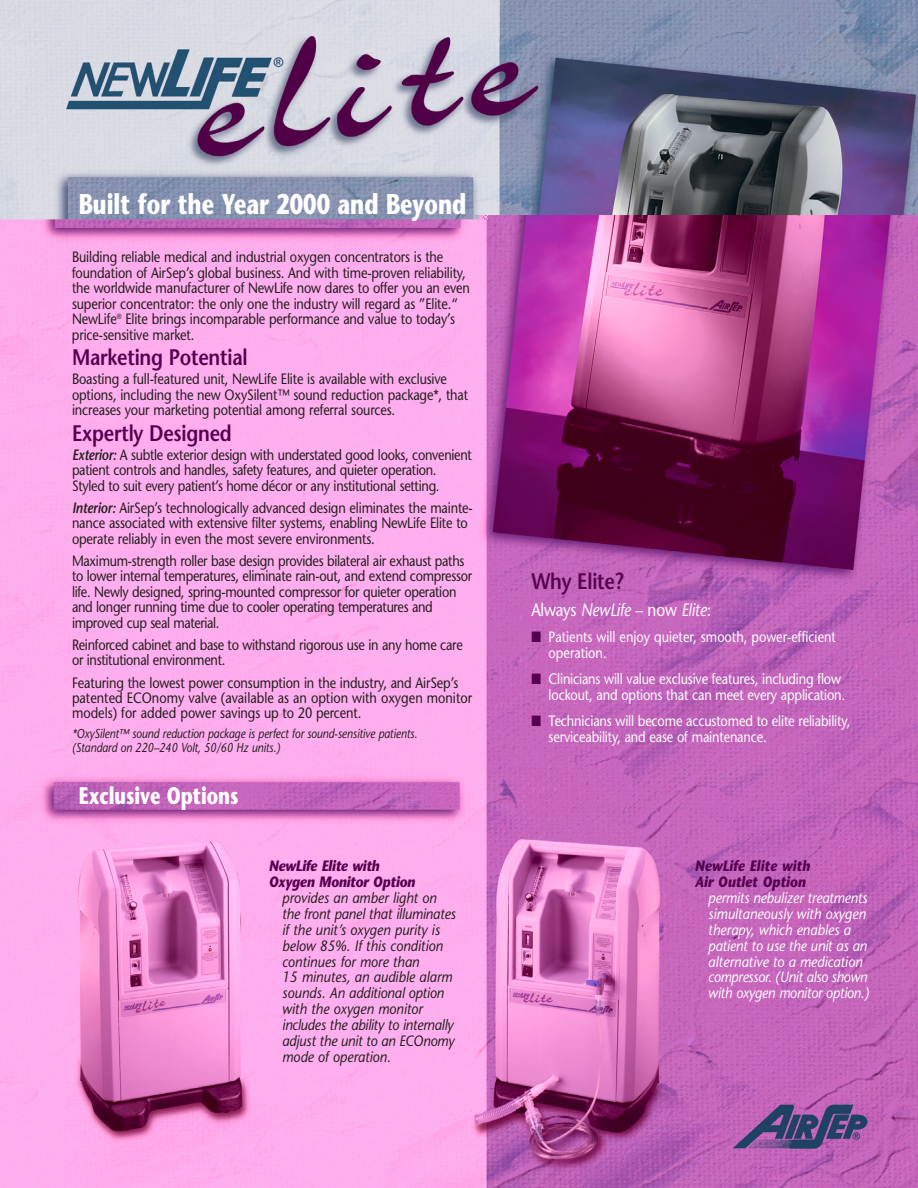
<style>
.page{position:relative;width:918px;height:1188px;background:#fff}
.page>*{position:absolute;margin:0;border:0;box-sizing:border-box;transform-origin:0 0}
.t1{font:700 28.5px "Stone Sans";color:#fff;scale:.75 1}
.t2{font:700 24px "Stone Sans";color:#fff;scale:.75 1}
.t3{font:600 22.5px "Stone Sans";letter-spacing:-.01em;color:#55004e;scale:.85 1}
.t4{font:italic 18px "Stone Sans";letter-spacing:-.01em;color:#fff;scale:.85 1}
.t5{font:15px/15.5px "Stone Sans";letter-spacing:-.01em;color:#231f1f;scale:.85 1}
.t6{font:italic 15px/15.9px "Stone Sans";color:#231f1f;scale:.9 1}
.t7{font:15px/15.9px "Stone Sans";letter-spacing:-.01em;color:#fff;scale:.85 1}
.t8{font:italic 15px/15.9px "Stone Sans";letter-spacing:-.01em;color:#fff;scale:.9 1}
.t9{font:italic 700 15px/15.9px "Stone Sans";letter-spacing:-.02em;color:#55004e;scale:.9 1}
.t10{font:italic 700 15px/15.9px "Stone Sans";color:#55004e;scale:.9 1}
.t11{font:italic 12.9px/13.5px "Stone Sans";letter-spacing:-.01em;color:#231f1f;scale:.85 1}
.s1{font-weight:600;font-style:italic}
.s2{font-style:normal}
.s3{color:#55004e}
</style>
<div class="page">
<img style="left:0;top:0;width:918px;height:1188px">
<img style="left:730px;top:1101px;width:140px;height:50px">
<h1 class="t1" style="left:79px;top:193px;width:518px">Built for the Year 2000 and Beyond</h1>
<p class="t5" style="left:72px;top:251px;width:470px">Building reliable medical and industrial oxygen concentrators is the foundation of AirSep’s global business. And with time-proven reliability, the worldwide manufacturer of NewLife now dares to offer you an even superior concentrator: the only one the industry will regard as ”Elite.“ NewLife<sup>®</sup> Elite brings incomparable performance and value to today’s price-sensitive market.</p>
<h3 class="t3" style="left:72px;top:349px;width:208px">Marketing Potential</h3>
<p class="t5" style="left:72px;top:373px;width:468px">Boasting a full-featured unit, NewLife Elite is available with exclusive options, including the new OxySilent™ sound reduction package*, that increases your marketing potential among referral sources.</p>
<h3 class="t3" style="left:72px;top:425px;width:190px">Expertly Designed</h3>
<p class="t5" style="left:72px;top:449px;width:472px"><span class="s1">Exterior:</span> A subtle exterior design with understated good looks, convenient patient controls and handles, safety features, and quieter operation.<br>Styled to suit every patient’s home décor or any institutional setting.</p>
<p class="t5" style="left:72px;top:502px;width:473px"><span class="s1">Interior:</span> AirSep’s technologically advanced design eliminates the mainte&shy;nance associated with extensive filter systems, enabling NewLife Elite to operate reliably in even the most severe environments.</p>
<p class="t5" style="left:72px;top:555px;width:472px">Maximum-strength roller base design provides bilateral air exhaust paths to lower internal temperatures, eliminate rain-out, and extend compressor life. Newly designed, spring-mounted compressor for quieter operation and longer running time due to cooler operating temperatures and improved cup seal material.</p>
<p class="t5" style="left:72px;top:639px;width:461px">Reinforced cabinet and base to withstand rigorous use in any home care or institutional environment.</p>
<p class="t5" style="left:72px;top:676px;width:472px">Featuring the lowest power consumption in the industry, and AirSep’s patented ECOnomy valve (available as an option with oxygen monitor models) for added power savings up to 20 percent.</p>
<p class="t11" style="left:72px;top:729px;width:408px">*OxySilent™ sound reduction package is perfect for sound-sensitive patients. (Standard on 220–240 Volt, 50/60 Hz units.)</p>
<h2 class="t2" style="left:79px;top:786px;width:215px">Exclusive Options</h2>
<p class="t9" style="left:269px;top:860px;width:164px">NewLife Elite with<br>Oxygen Monitor Option</p>
<p class="t6" style="left:282px;top:891px;width:194px">provides an amber light on the front panel that illuminates if the unit’s oxygen purity is below 85%. If this condition continues for more than<br>15 minutes, an audible alarm sounds. An additional option with the oxygen monitor includes the ability to internally adjust the unit to an ECOnomy mode of operation.</p>
<h3 class="t3" style="left:531px;top:573px;width:110px">Why Elite?</h3>
<p class="t4" style="left:531px;top:603px;width:213px"><span class="s2">Always</span> NewLife <span class="s2">– now</span> Elite<span class="s2">:</span></p>
<p class="t7" style="left:549px;top:631px;width:340px;text-indent:-17px"><span class="s3">■</span> Patients will enjoy quieter, smooth, power-efficient operation.</p>
<p class="t7" style="left:531px;top:673px;width:371px;text-align:right"><span class="s3">■</span> Clinicians will value exclusive features, including flow lockout, and options that can meet every application.</p>
<p class="t7" style="left:549px;top:714px;width:356px;text-indent:-17px"><span class="s3">■</span> Technicians will become accustomed to elite reliability, serviceability, and ease of maintenance.</p>
<p class="t10" style="left:695px;top:860px;width:130px">NewLife Elite with<br>Air Outlet Option</p>
<p class="t8" style="left:708px;top:891px;width:180px">permits nebulizer treatments simultaneously with oxygen therapy, which enables a patient to use the unit as an alternative to a medication compressor. (Unit also shown with oxygen monitor option.)</p>
</div>
